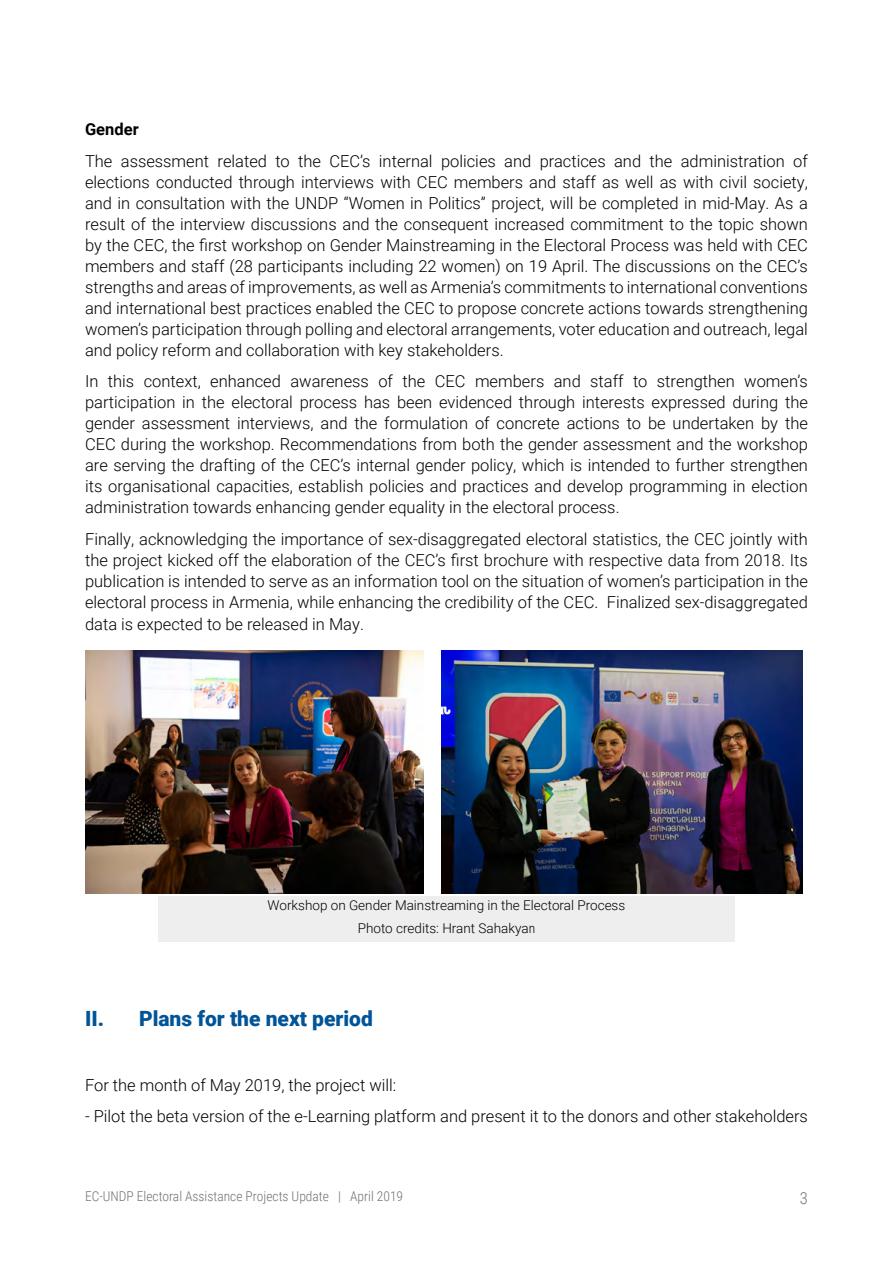
<style>
.page{position:relative;width:893px;height:1263px;background:#fff}
.page>*{position:absolute;margin:0;border:0;box-sizing:border-box;transform-origin:0 0}
.t1{font:900 21px "Roboto";color:#005498}
.t2{font:300 16.5px/21px "Roboto";color:#000;text-align:justify}
.t3{font:700 16.5px "Roboto";color:#000}
.t4{font:300 16.5px "Roboto Condensed";color:#6f7174}
.t5{font:300 13.5px/22.5px "Roboto";color:#000;text-align:center}
.t6{font:300 13.5px "Roboto Condensed";color:#6f7174}
.s1{font-family:"Roboto Condensed"}
</style>
<div class="page">
<img style="left:85px;top:651px;width:339px;height:243px">
<img style="left:441px;top:651px;width:361px;height:243px">
<div style="left:158px;top:896px;width:576px;height:46px;background:#eee"></div>
<p class="t3" style="left:85px;top:118px;width:55px">Gender</p>
<p class="t2" style="left:85px;top:150px;width:724px">The assessment related to the CEC’s internal policies and practices and the administration of elections conducted through interviews with CEC members and staff as well as with civil society, and in consultation with the UNDP “Women in Politics” project, will be completed in mid-May. As a result of the interview discussions and the consequent increased commitment to the topic shown by the CEC, the first workshop on Gender Mainstreaming in the Electoral Process was held with CEC members and staff (28 participants including 22 women) on 19 April. The discussions on the CEC’s strengths and areas of improvements, as well as Armenia’s commitments to international conventions and international best practices enabled the CEC to propose concrete actions towards strengthening women’s participation through polling and electoral arrangements, voter education and outreach, legal and policy reform and collaboration with key stakeholders.</p>
<p class="t2" style="left:85px;top:370px;width:724px">In this context, enhanced awareness of the CEC members and staff to strengthen women’s participation in the electoral process has been evidenced through interests expressed during the gender assessment interviews, and the formulation of concrete actions to be undertaken by the CEC during the workshop. Recommendations from both the gender assessment and the workshop are serving the drafting of the CEC’s internal gender policy, which is intended to further strengthen its organisational capacities, establish policies and practices and develop programming in election administration towards enhancing gender equality in the electoral process.</p>
<p class="t2" style="left:85px;top:528px;width:724px">Finally, acknowledging the importance of sex-disaggregated electoral statistics, the CEC jointly with the project kicked off the elaboration of the CEC’s first brochure with respective data from 2018. Its publication is intended to serve as an information tool on the situation of women’s participation in the electoral process in Armenia, while enhancing the credibility of the CEC. Finalized sex-disaggregated</p>
<p class="t2" style="left:85px;top:613px;width:280px">data is expected to be released in May.</p>
<p class="t5" style="left:268px;top:894px;width:359px">Workshop on Gender Mainstreaming in the Electoral Process<br>Photo credits: Hrant Sahakya<span class="s1">n</span></p>
<p class="t1" style="left:85px;top:1004px;width:289px">II. Plans for the next period</p>
<p class="t2" style="left:85px;top:1074px;width:313px">For the month of May 2019, the project will:</p>
<p class="t2" style="left:85px;top:1105px;width:724px">- Pilot the beta version of the e-Learning platform and present it to the donors and other stakeholders</p>
<p class="t6" style="left:85px;top:1186px;width:320px">EC-UNDP Electoral Assistance Projects Update | April 2019</p>
<p class="t4" style="left:800px;top:1186px;width:10px">3</p>
</div>
